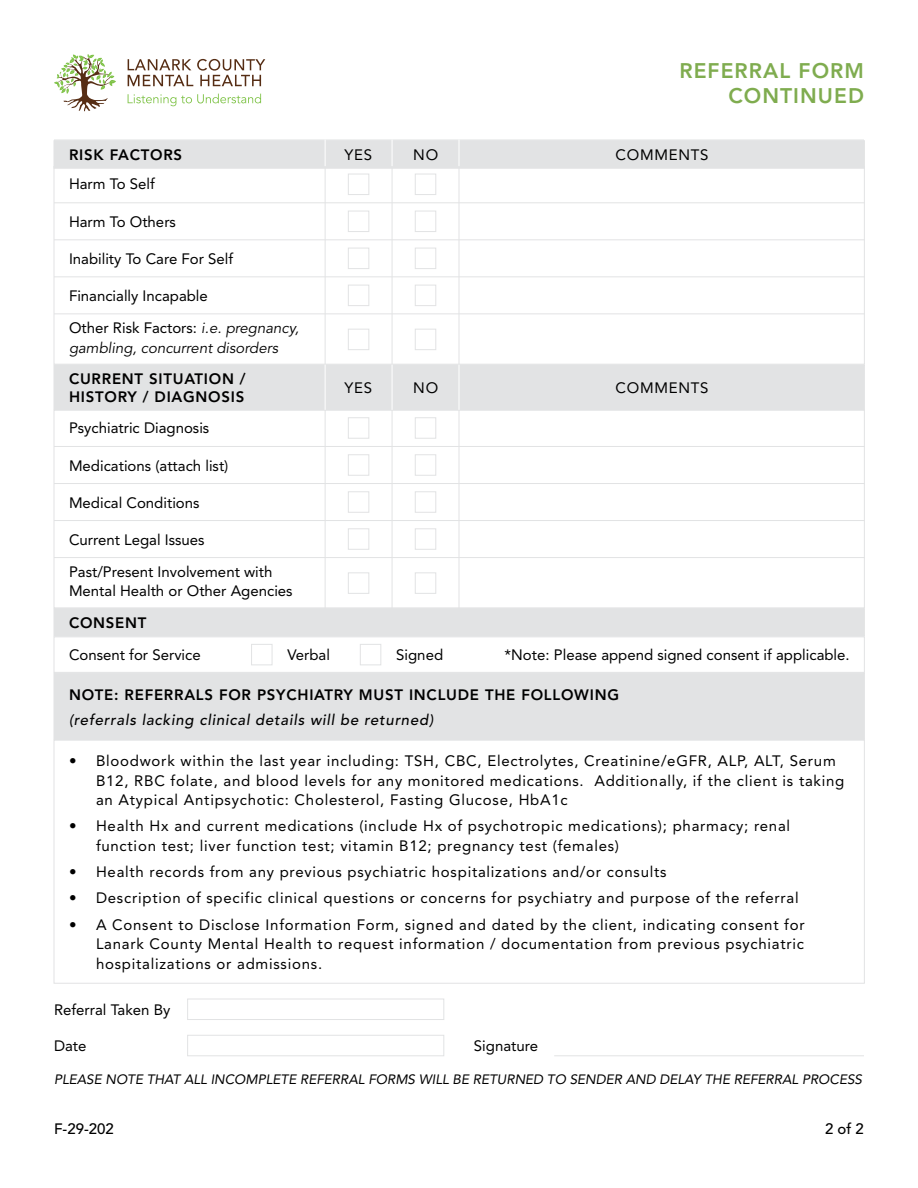
<style>
.page{position:relative;width:918px;height:1188px;background:#fff}
.page>*{position:absolute;margin:0;border:0;box-sizing:border-box;transform-origin:0 0}
.t1{font:800 21px/25.2px "Avenir LT Std";letter-spacing:.05em;color:#7fac4f;text-align:right}
.t2{font:15px/19.5px "Avenir LT Std";letter-spacing:.05em;color:#000}
.t3{font:15px/32.1px "Avenir LT Std";color:#000}
.t4{font:800 15px/18px "Avenir LT Std";letter-spacing:.05em;color:#000}
.t5{font:italic 500 15px "Avenir LT Std";letter-spacing:.05em;color:#000}
.t6{font:italic 15px "Avenir LT Std";color:#000}
.t7{font:500 15px "Avenir LT Std";color:#000}
.t8{font:italic 13.5px "Avenir LT Std";color:#000}
.s1{font-style:italic}
</style>
<div class="page">
<svg style="left:54px;top:54px;width:62px;height:57px"></svg>
<svg style="left:128px;top:59px;width:137px;height:27px"></svg>
<svg style="left:128px;top:94px;width:133px;height:12px"></svg>
<div style="left:54px;top:673px;width:811px;height:67px;background:#e2e3e4"></div>
<div style="left:54px;top:740px;width:811px;height:244px;background:#fff;border:1px solid #e2e3e4"></div>
<div style="left:54px;top:608px;width:811px;height:28px;background:#e2e3e4"></div>
<div style="left:54px;top:636px;width:811px;height:37px;background:#fff;border:1px solid #e2e3e4"></div>
<div style="left:251px;top:644px;width:21px;height:21px;background:#fff;border:1px solid #e2e3e4"></div>
<div style="left:360px;top:644px;width:21px;height:21px;background:#fff;border:1px solid #e2e3e4"></div>
<div style="left:54px;top:166px;width:811px;height:199px;background:#fff;border:1px solid #e2e3e4"></div>
<div style="left:348px;top:174px;width:21px;height:21px;background:#fff;border:1px solid #e2e3e4"></div>
<div style="left:415px;top:174px;width:21px;height:21px;background:#fff;border:1px solid #e2e3e4"></div>
<div style="left:348px;top:248px;width:21px;height:21px;background:#fff;border:1px solid #e2e3e4"></div>
<div style="left:415px;top:248px;width:21px;height:21px;background:#fff;border:1px solid #e2e3e4"></div>
<div style="left:348px;top:211px;width:21px;height:21px;background:#fff;border:1px solid #e2e3e4"></div>
<div style="left:415px;top:211px;width:21px;height:21px;background:#fff;border:1px solid #e2e3e4"></div>
<div style="left:348px;top:285px;width:21px;height:21px;background:#fff;border:1px solid #e2e3e4"></div>
<div style="left:415px;top:285px;width:21px;height:21px;background:#fff;border:1px solid #e2e3e4"></div>
<div style="left:348px;top:329px;width:21px;height:21px;background:#fff;border:1px solid #e2e3e4"></div>
<div style="left:415px;top:329px;width:21px;height:21px;background:#fff;border:1px solid #e2e3e4"></div>
<hr style="left:459px;top:166px;width:1px;height:199px;background:#e2e3e4">
<hr style="left:325px;top:166px;width:1px;height:199px;background:#e2e3e4">
<hr style="left:392px;top:166px;width:1px;height:199px;background:#e2e3e4">
<hr style="left:54px;top:202px;width:811px;height:1px;background:#e2e3e4">
<hr style="left:54px;top:239px;width:811px;height:1px;background:#e2e3e4">
<hr style="left:54px;top:276px;width:811px;height:1px;background:#e2e3e4">
<hr style="left:54px;top:313px;width:811px;height:1px;background:#e2e3e4">
<div style="left:54px;top:140px;width:811px;height:29px;background:#e2e3e4"></div>
<svg style="left:459px;top:140px;width:1px;height:26px"></svg>
<svg style="left:325px;top:140px;width:1px;height:26px"></svg>
<svg style="left:392px;top:140px;width:1px;height:26px"></svg>
<div style="left:54px;top:410px;width:811px;height:198px;background:#fff;border:1px solid #e2e3e4"></div>
<div style="left:348px;top:417px;width:21px;height:22px;background:#fff;border:1px solid #e2e3e4"></div>
<div style="left:415px;top:417px;width:21px;height:22px;background:#fff;border:1px solid #e2e3e4"></div>
<div style="left:348px;top:491px;width:21px;height:22px;background:#fff;border:1px solid #e2e3e4"></div>
<div style="left:415px;top:491px;width:21px;height:22px;background:#fff;border:1px solid #e2e3e4"></div>
<div style="left:348px;top:454px;width:21px;height:22px;background:#fff;border:1px solid #e2e3e4"></div>
<div style="left:415px;top:454px;width:21px;height:22px;background:#fff;border:1px solid #e2e3e4"></div>
<div style="left:348px;top:528px;width:21px;height:22px;background:#fff;border:1px solid #e2e3e4"></div>
<div style="left:415px;top:528px;width:21px;height:22px;background:#fff;border:1px solid #e2e3e4"></div>
<div style="left:348px;top:572px;width:21px;height:22px;background:#fff;border:1px solid #e2e3e4"></div>
<div style="left:415px;top:572px;width:21px;height:22px;background:#fff;border:1px solid #e2e3e4"></div>
<hr style="left:459px;top:410px;width:1px;height:198px;background:#e2e3e4">
<hr style="left:325px;top:410px;width:1px;height:198px;background:#e2e3e4">
<hr style="left:392px;top:410px;width:1px;height:198px;background:#e2e3e4">
<hr style="left:54px;top:446px;width:811px;height:1px;background:#e2e3e4">
<hr style="left:54px;top:483px;width:811px;height:1px;background:#e2e3e4">
<hr style="left:54px;top:520px;width:811px;height:1px;background:#e2e3e4">
<hr style="left:54px;top:557px;width:811px;height:1px;background:#e2e3e4">
<div style="left:54px;top:365px;width:811px;height:45px;background:#e2e3e4"></div>
<hr style="left:459px;top:365px;width:1px;height:45px;background:#fff">
<hr style="left:325px;top:365px;width:1px;height:45px;background:#fff">
<hr style="left:392px;top:365px;width:1px;height:45px;background:#fff">
<div style="left:187px;top:999px;width:257px;height:21px;background:#fff;border:1px solid #e2e3e4"></div>
<div style="left:187px;top:1035px;width:257px;height:21px;background:#fff;border:1px solid #e2e3e4"></div>
<hr style="left:554px;top:1055px;width:310px;height:1px;background:#e2e3e4">
<h1 class="t1" style="left:679px;top:58px;width:186px">REFERRAL FORM<br>CONTINUED</h1>
<p class="t4" style="left:69px;top:146px;width:115px">RISK FACTORS</p>
<p class="t2" style="left:345px;top:145px;width:29px">YES</p>
<p class="t2" style="left:413px;top:145px;width:26px">NO</p>
<p class="t2" style="left:616px;top:145px;width:95px">COMMENTS</p>
<p class="t3" style="left:69px;top:168px;width:87px">Harm To Self</p>
<p class="t3" style="left:69px;top:206px;width:109px">Harm To Others</p>
<p class="t3" style="left:69px;top:243px;width:166px">Inability To Care For Self</p>
<p class="t3" style="left:69px;top:280px;width:231px">Financially Incapable<br>Other Risk Factors: <span class="s1">i.e. pregnancy,</span></p>
<p class="t6" style="left:69px;top:339px;width:211px">gambling, concurrent disorders</p>
<p class="t4" style="left:69px;top:370px;width:178px">CURRENT SITUATION /<br>HISTORY / DIAGNOSIS</p>
<p class="t2" style="left:345px;top:378px;width:29px">YES</p>
<p class="t2" style="left:413px;top:378px;width:26px">NO</p>
<p class="t2" style="left:616px;top:378px;width:95px">COMMENTS</p>
<p class="t3" style="left:69px;top:412px;width:142px">Psychiatric Diagnosis</p>
<p class="t3" style="left:69px;top:450px;width:161px">Medications (attach list)</p>
<p class="t3" style="left:69px;top:487px;width:132px">Medical Conditions</p>
<p class="t3" style="left:69px;top:524px;width:205px">Current Legal Issues<br>Past/Present Involvement with</p>
<p class="t3" style="left:69px;top:575px;width:225px">Mental Health or Other Agencies</p>
<p class="t4" style="left:69px;top:614px;width:79px">CONSENT</p>
<p class="t3" style="left:69px;top:639px;width:133px">Consent for Service</p>
<p class="t2" style="left:287px;top:645px;width:44px">Verbal</p>
<p class="t2" style="left:396px;top:645px;width:48px">Signed</p>
<p class="t3" style="left:505px;top:639px;width:347px">*Note: Please append signed consent if applicable.</p>
<p class="t4" style="left:69px;top:686px;width:552px">NOTE: REFERRALS FOR PSYCHIATRY MUST INCLUDE THE FOLLOWING</p>
<p class="t5" style="left:69px;top:711px;width:366px">(referrals lacking clinical details will be returned)</p>
<p class="t2" style="left:96px;top:751px;width:750px;text-indent:-27px">• Bloodwork within the last year including: TSH, CBC, Electrolytes, Creatinine/eGFR, ALP, ALT, Serum<br>B12, RBC folate, and blood levels for any monitored medications. Additionally, if the client is taking an Atypical Antipsychotic: Cholesterol, Fasting Glucose, HbA1c</p>
<p class="t2" style="left:96px;top:817px;width:696px;text-indent:-27px">• Health Hx and current medications (include Hx of psychotropic medications); pharmacy; renal function test; liver function test; vitamin B12; pregnancy test (females)</p>
<p class="t2" style="left:69px;top:862px;width:599px">• Health records from any previous psychiatric hospitalizations and/or consults</p>
<p class="t2" style="left:69px;top:889px;width:731px">• Description of specific clinical questions or concerns for psychiatry and purpose of the referral</p>
<p class="t2" style="left:96px;top:915px;width:710px;text-align:justify;text-indent:-27px">• A Consent to Disclose Information Form, signed and dated by the client, indicating consent for Lanark County Mental Health to request information / documentation from previous psychiatric hospitalizations or admissions.</p>
<p class="t3" style="left:54px;top:994px;width:118px">Referral Taken By</p>
<p class="t2" style="left:54px;top:1036px;width:34px">Date</p>
<p class="t3" style="left:474px;top:1030px;width:66px">Signature</p>
<p class="t8" style="left:54px;top:1072px;width:810px">PLEASE NOTE THAT ALL INCOMPLETE REFERRAL FORMS WILL BE RETURNED TO SENDER AND DELAY THE REFERRAL PROCESS</p>
<p class="t7" style="left:54px;top:1120px;width:61px">F-29-202</p>
<p class="t7" style="left:825px;top:1120px;width:40px">2 of 2</p>
</div>
